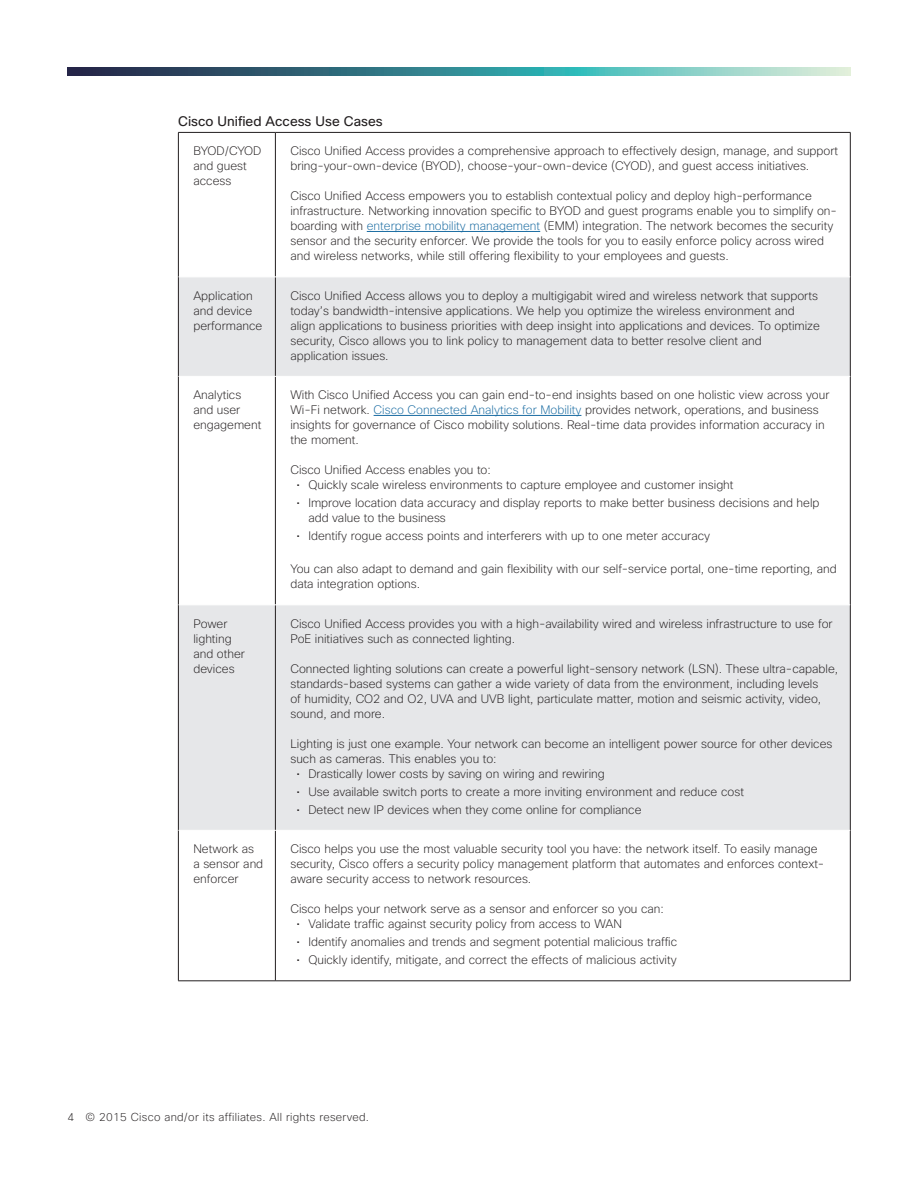
<style>
.page{position:relative;width:918px;height:1188px;background:#fff}
.page>*{position:absolute;margin:0;border:0;box-sizing:border-box;transform-origin:0 0}
.t1{font:13.5px "Cisco Sans";color:#231f20}
.t2{font:200 12px/15px "Cisco Sans";color:#231f20}
.t3{font:200 11.25px "Cisco Sans";letter-spacing:.025em;color:#231f20}
.s1{color:#1a6ca2}
</style>
<div class="page">
<svg style="left:68px;top:68px;width:782px;height:8px;background:#518e96"></svg>
<svg style="left:179px;top:278px;width:671px;height:552px;fill:#e6e7e9"></svg>
<hr style="left:178px;top:132px;width:97px;height:1px;background:#231f20">
<hr style="left:178px;top:133px;width:1px;height:144px;background:#231f20">
<hr style="left:275px;top:132px;width:575px;height:1px;background:#231f20">
<hr style="left:275px;top:133px;width:1px;height:144px;background:#231f20">
<hr style="left:850px;top:133px;width:1px;height:144px;background:#231f20">
<hr style="left:178px;top:277px;width:1px;height:99px;background:#231f20">
<hr style="left:275px;top:277px;width:1px;height:99px;background:#231f20">
<hr style="left:850px;top:277px;width:1px;height:99px;background:#231f20">
<hr style="left:178px;top:376px;width:1px;height:229px;background:#231f20">
<hr style="left:275px;top:377px;width:1px;height:228px;background:#231f20">
<hr style="left:850px;top:376px;width:1px;height:229px;background:#231f20">
<hr style="left:178px;top:605px;width:1px;height:225px;background:#231f20">
<hr style="left:275px;top:605px;width:1px;height:225px;background:#231f20">
<hr style="left:850px;top:605px;width:1px;height:225px;background:#231f20">
<hr style="left:178px;top:830px;width:1px;height:151px;background:#231f20">
<hr style="left:275px;top:831px;width:1px;height:150px;background:#231f20">
<hr style="left:850px;top:830px;width:1px;height:151px;background:#231f20">
<hr style="left:178px;top:981px;width:97px;height:1px;background:#231f20">
<hr style="left:275px;top:981px;width:575px;height:1px;background:#231f20">
<hr style="left:275px;top:277px;width:575px;height:1px;background:#fff">
<hr style="left:179px;top:376px;width:96px;height:1px;background:#fff">
<hr style="left:275px;top:376px;width:575px;height:1px;background:#fff">
<hr style="left:179px;top:605px;width:96px;height:1px;background:#fff">
<hr style="left:275px;top:605px;width:575px;height:1px;background:#fff">
<hr style="left:367px;top:231px;width:173px;height:1px;background:#1a6ca2">
<hr style="left:374px;top:415px;width:207px;height:1px;background:#1a6ca2">
<p class="t1" style="left:178px;top:113px;width:206px">Cisco Unified Access Use Cases</p>
<p class="t2" style="left:193px;top:144px;width:70px">BYOD/CYOD and guest access</p>
<p class="t2" style="left:290px;top:144px;width:549px">Cisco Unified Access provides a comprehensive approach to effectively design, manage, and support bring-your-own-device (BYOD), choose-your-own-device (CYOD), and guest access initiatives.</p>
<p class="t2" style="left:290px;top:189px;width:548px">Cisco Unified Access empowers you to establish contextual policy and deploy high-performance infrastructure. Networking innovation specific to BYOD and guest programs enable you to simplify on&shy;boarding with <span class="s1">enterprise mobility management</span> (EMM) integration. The network becomes the security sensor and the security enforcer. We provide the tools for you to easily enforce policy across wired and wireless networks, while still offering flexibility to your employees and guests.</p>
<p class="t2" style="left:193px;top:288px;width:71px">Application and device performance</p>
<p class="t2" style="left:290px;top:288px;width:531px">Cisco Unified Access allows you to deploy a multigigabit wired and wireless network that supports today’s bandwidth-intensive applications. We help you optimize the wireless environment and align applications to business priorities with deep insight into applications and devices. To optimize security, Cisco allows you to link policy to management data to better resolve client and application issues.</p>
<p class="t2" style="left:193px;top:388px;width:69px">Analytics and user engagement</p>
<p class="t2" style="left:290px;top:388px;width:541px">With Cisco Unified Access you can gain end-to-end insights based on one holistic view across your Wi-Fi network. <span class="s1">Cisco Connected Analytics for Mobility</span> provides network, operations, and business insights for governance of Cisco mobility solutions. Real-time data provides information accuracy in the moment.</p>
<p class="t2" style="left:290px;top:463px;width:202px">Cisco Unified Access enables you to:</p>
<p class="t2" style="left:296px;top:478px;width:439px">• Quickly scale wireless environments to capture employee and customer insight</p>
<p class="t2" style="left:308px;top:496px;width:513px;text-indent:-12px">• Improve location data accuracy and display reports to make better business decisions and help add value to the business</p>
<p class="t2" style="left:296px;top:529px;width:415px">• Identify rogue access points and interferers with up to one meter accuracy</p>
<p class="t2" style="left:290px;top:562px;width:548px">You can also adapt to demand and gain flexibility with our self-service portal, one-time reporting, and data integration options.</p>
<p class="t2" style="left:193px;top:616px;width:53px">Power lighting and other devices</p>
<p class="t2" style="left:290px;top:616px;width:544px">Cisco Unified Access provides you with a high-availability wired and wireless infrastructure to use for<br>PoE initiatives such as connected lighting.</p>
<p class="t2" style="left:290px;top:661px;width:549px">Connected lighting solutions can create a powerful light-sensory network (LSN). These ultra-capable, standards-based systems can gather a wide variety of data from the environment, including levels<br>of humidity, CO2 and O2, UVA and UVB light, particulate matter, motion and seismic activity, video, sound, and more.</p>
<p class="t2" style="left:290px;top:736px;width:544px">Lighting is just one example. Your network can become an intelligent power source for other devices such as cameras. This enables you to:</p>
<p class="t2" style="left:296px;top:766px;width:310px">• Drastically lower costs by saving on wiring and rewiring</p>
<p class="t2" style="left:296px;top:784px;width:449px">• Use available switch ports to create a more inviting environment and reduce cost</p>
<p class="t2" style="left:296px;top:802px;width:347px">• Detect new IP devices when they come online for compliance</p>
<p class="t2" style="left:193px;top:842px;width:71px">Network as a sensor and enforcer</p>
<p class="t2" style="left:290px;top:842px;width:535px">Cisco helps you use the most valuable security tool you have: the network itself. To easily manage security, Cisco offers a security policy management platform that automates and enforces context&shy;aware security access to network resources.</p>
<p class="t2" style="left:290px;top:902px;width:375px">Cisco helps your network serve as a sensor and enforcer so you can:</p>
<p class="t2" style="left:296px;top:917px;width:327px">• Validate traffic against security policy from access to WAN</p>
<p class="t2" style="left:296px;top:935px;width:382px">• Identify anomalies and trends and segment potential malicious traffic</p>
<p class="t2" style="left:296px;top:953px;width:382px">• Quickly identify, mitigate, and correct the effects of malicious activity</p>
<p class="t3" style="left:68px;top:1109px;width:303px">4 © 2015 Cisco and/or its affiliates. All rights reserved.</p>
</div>
